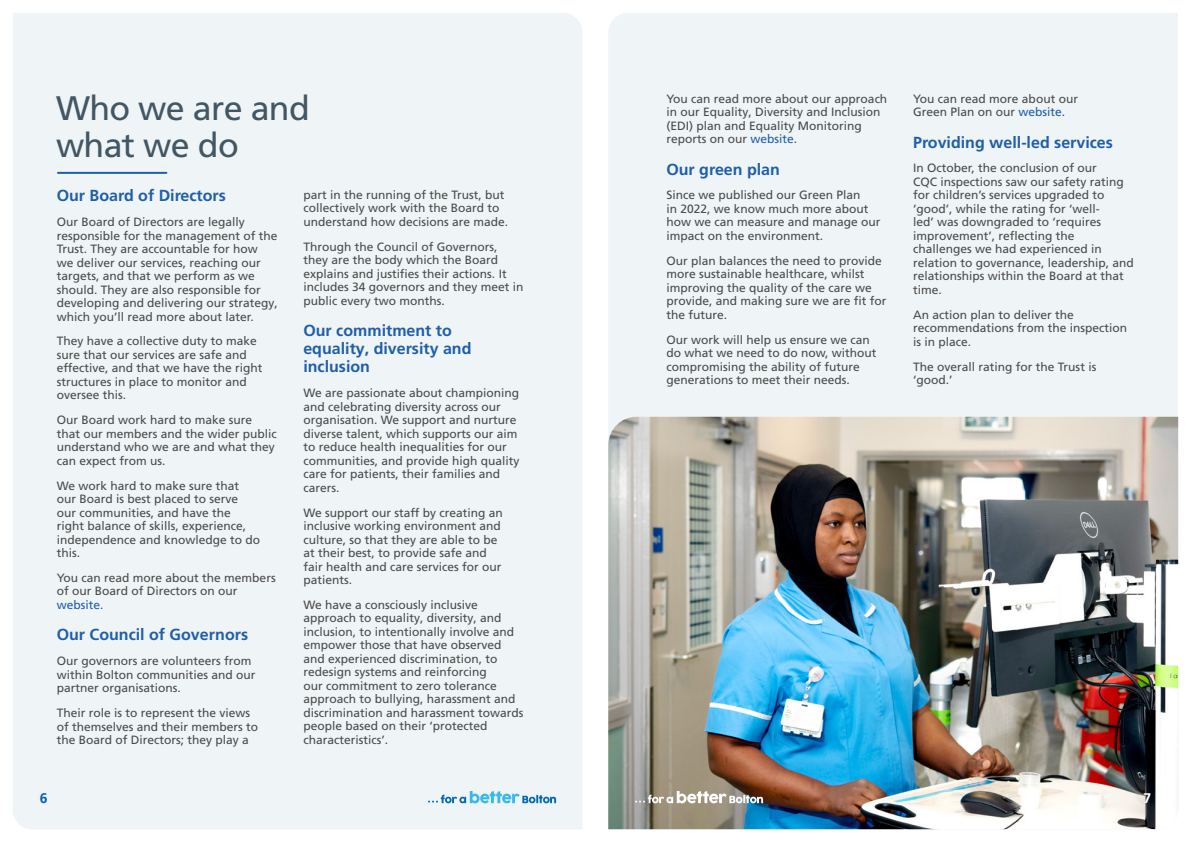
<style>
.page{position:relative;width:1191px;height:842px;background:#fff}
.page>*{position:absolute;margin:0;border:0;box-sizing:border-box;transform-origin:0 0}
.t1{font:34px/37px "Frutiger LT Pro";letter-spacing:-.02em;color:#425663}
.t2{font:700 16px/18px "Frutiger LT Pro";color:#1f5ea9}
.t3{font:700 14px "Frutiger LT Pro";color:#005eb8}
.t4{font:700 14px "Frutiger LT Pro";color:#fff}
.t5{font:12px/13.5px "Frutiger LT Pro";color:#4a4a49}
.t6{font:12px "Frutiger LT Pro";color:#1f5ea9}
.s1{color:#1f5ea9}
</style>
<div class="page">
<div style="left:608px;top:13px;width:570px;height:404px;background:#eff4f6"></div>
<img style="left:608px;top:417px;width:570px;height:412px">
<div style="left:13px;top:13px;width:569px;height:816px;background:#eff4f6"></div>
<svg style="left:428px;top:791px;width:128px;height:12px"></svg>
<hr style="left:58px;top:172px;width:108px;height:2px;background:#1f5ea9">
<svg style="left:635px;top:791px;width:128px;height:12px"></svg>
<h1 class="t1" style="left:56px;top:90px;width:255px">Who we are and what we do</h1>
<h2 class="t2" style="left:57px;top:187px;width:171px">Our Board of Directors</h2>
<p class="t5" style="left:57px;top:215px;width:223px">Our Board of Directors are legally responsible for the management of the Trust. They are accountable for how<br>we deliver our services, reaching our targets, and that we perform as we should. They are also responsible for developing and delivering our strategy, which you’ll read more about later.</p>
<p class="t5" style="left:57px;top:335px;width:207px">They have a collective duty to make sure that our services are safe and effective, and that we have the right structures in place to monitor and oversee this.</p>
<p class="t5" style="left:57px;top:413px;width:222px">Our Board work hard to make sure that our members and the wider public understand who we are and what they can expect from us.</p>
<p class="t5" style="left:57px;top:479px;width:205px">We work hard to make sure that our Board is best placed to serve our communities, and have the right balance of skills, experience, independence and knowledge to do this.</p>
<p class="t5" style="left:57px;top:571px;width:220px">You can read more about the members of our Board of Directors on our</p>
<p class="t6" style="left:57px;top:598px;width:48px">website.</p>
<h2 class="t2" style="left:57px;top:626px;width:193px">Our Council of Governors</h2>
<p class="t5" style="left:57px;top:654px;width:200px">Our governors are volunteers from within Bolton communities and our partner organisations.</p>
<p class="t5" style="left:57px;top:706px;width:203px">Their role is to represent the views of themselves and their members to the Board of Directors; they play a</p>
<p class="t5" style="left:303px;top:188px;width:206px">part in the running of the Trust, but collectively work with the Board to understand how decisions are made.</p>
<p class="t5" style="left:303px;top:240px;width:222px">Through the Council of Governors, they are the body which the Board explains and justifies their actions. It includes 34 governors and they meet in public every two months.</p>
<h2 class="t2" style="left:303px;top:322px;width:170px">Our commitment to equality, diversity and inclusion</h2>
<p class="t5" style="left:303px;top:386px;width:218px">We are passionate about championing and celebrating diversity across our organisation. We support and nurture diverse talent, which supports our aim to reduce health inequalities for our communities, and provide high quality care for patients, their families and carers.</p>
<p class="t5" style="left:303px;top:506px;width:201px">We support our staff by creating an inclusive working environment and culture, so that they are able to be at their best, to provide safe and fair health and care services for our patients.</p>
<p class="t5" style="left:303px;top:598px;width:222px">We have a consciously inclusive approach to equality, diversity, and inclusion, to intentionally involve and empower those that have observed and experienced discrimination, to redesign systems and reinforcing<br>our commitment to zero tolerance approach to bullying, harassment and discrimination and harassment towards people based on their ‘protected characteristics’.</p>
<p class="t3" style="left:40px;top:790px;width:9px">6</p>
<p class="t5" style="left:666px;top:92px;width:222px">You can read more about our approach in our Equality, Diversity and Inclusion (EDI) plan and Equality Monitoring reports on our <span class="s1">website</span>.</p>
<h2 class="t2" style="left:666px;top:160px;width:115px">Our green plan</h2>
<p class="t5" style="left:666px;top:189px;width:216px">Since we published our Green Plan<br>in 2022, we know much more about how we can measure and manage our impact on the environment.</p>
<p class="t5" style="left:666px;top:254px;width:222px">Our plan balances the need to provide more sustainable healthcare, whilst improving the quality of the care we provide, and making sure we are fit for the future.</p>
<p class="t5" style="left:666px;top:333px;width:212px">Our work will help us ensure we can do what we need to do now, without compromising the ability of future generations to meet their needs.</p>
<p class="t5" style="left:913px;top:92px;width:166px">You can read more about our<br>Green Plan on our <span class="s1">website</span>.</p>
<h2 class="t2" style="left:913px;top:133px;width:201px">Providing well-led services</h2>
<p class="t5" style="left:913px;top:162px;width:222px">In October, the conclusion of our<br>CQC inspections saw our safety rating for children’s services upgraded to ‘good’, while the rating for ‘well-<br>led’ was downgraded to ‘requires improvement’, reflecting the challenges we had experienced in relation to governance, leadership, and relationships within the Board at that time.</p>
<p class="t5" style="left:913px;top:308px;width:216px">An action plan to deliver the recommendations from the inspection is in place.</p>
<p class="t5" style="left:913px;top:360px;width:185px">The overall rating for the Trust is ‘good.’</p>
<p class="t4" style="left:1143px;top:790px;width:9px">7</p>
</div>
